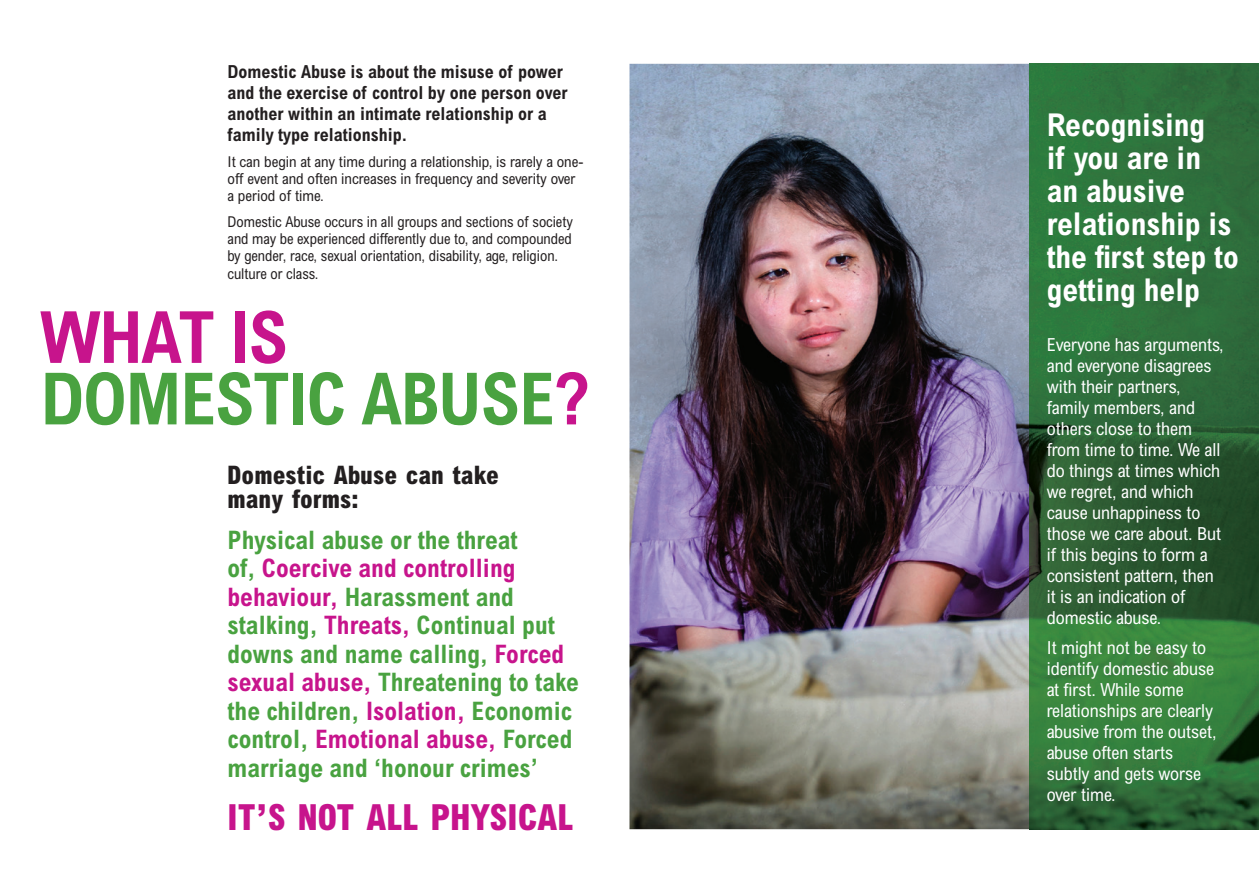
<style>
.page{position:relative;width:1259px;height:893px;background:#fff}
.page>*{position:absolute;margin:0;border:0;box-sizing:border-box;transform-origin:0 0}
.t1{font:700 condensed 72px/61.5px "Arial";letter-spacing:-.02em;color:#49a240}
.t2{font:800 condensed 36px "Arial";color:#c7148c}
.t3{font:700 condensed 31.5px/33px "Arial";color:#fff}
.t4{font:700 condensed 25.5px/28.5px "Arial";color:#49a240}
.t5{font:800 condensed 25.5px/24px "Arial";color:#231f20}
.t6{font:condensed 18px/21px "Arial";color:#fff}
.t7{font:700 condensed 18px/21px "Arial";color:#231f20}
.t8{font:condensed 15px/17.2px "Arial";color:#231f20}
.s1{color:#c7148c}
</style>
<div class="page">
<img style="left:629px;top:64px;width:400px;height:765px">
<img style="left:1029px;top:64px;width:230px;height:765px">
<p class="t7" style="left:227px;top:61px;width:341px">Domestic Abuse is about the misuse of power and the exercise of control by one person over another within an intimate relationship or a family type relationship.</p>
<p class="t8" style="left:227px;top:152px;width:357px">It can begin at any time during a relationship, is rarely a one&shy;off event and often increases in frequency and severity over a period of time.</p>
<p class="t8" style="left:227px;top:213px;width:347px">Domestic Abuse occurs in all groups and sections of society and may be experienced differently due to, and compounded by gender, race, sexual orientation, disability, age, religion. culture or class.</p>
<h1 class="t1" style="left:40px;top:307px;width:550px"><span class="s1">WHAT IS<br></span>DOMESTIC ABUSE<span class="s1">?</span></h1>
<h3 class="t5" style="left:227px;top:462px;width:273px">Domestic Abuse can take many forms:</h3>
<p class="t4" style="left:227px;top:526px;width:353px">Physical abuse or the threat<br>of, <span class="s1">Coercive and controlling behaviour,</span> Harassment and stalking, <span class="s1">Threats,</span> Continual put downs and name calling, <span class="s1">Forced sexual abuse,</span> Threatening to take the children, <span class="s1">Isolation,</span> Economic control, <span class="s1">Emotional abuse,</span> Forced marriage and ‘honour crimes’</p>
<h2 class="t2" style="left:227px;top:795px;width:347px">IT’S NOT ALL PHYSICAL</h2>
<h3 class="t3" style="left:1046px;top:108px;width:194px">Recognising<br>if you are in an abusive relationship is the first step to getting help</h3>
<p class="t6" style="left:1046px;top:334px;width:178px">Everyone has arguments, and everyone disagrees with their partners, family members, and others close to them from time to time. We all do things at times which we regret, and which cause unhappiness to those we care about. But if this begins to form a consistent pattern, then it is an indication of domestic abuse.</p>
<p class="t6" style="left:1046px;top:636px;width:171px">It might not be easy to identify domestic abuse at first. While some relationships are clearly abusive from the outset, abuse often starts subtly and gets worse over time.</p>
</div>
